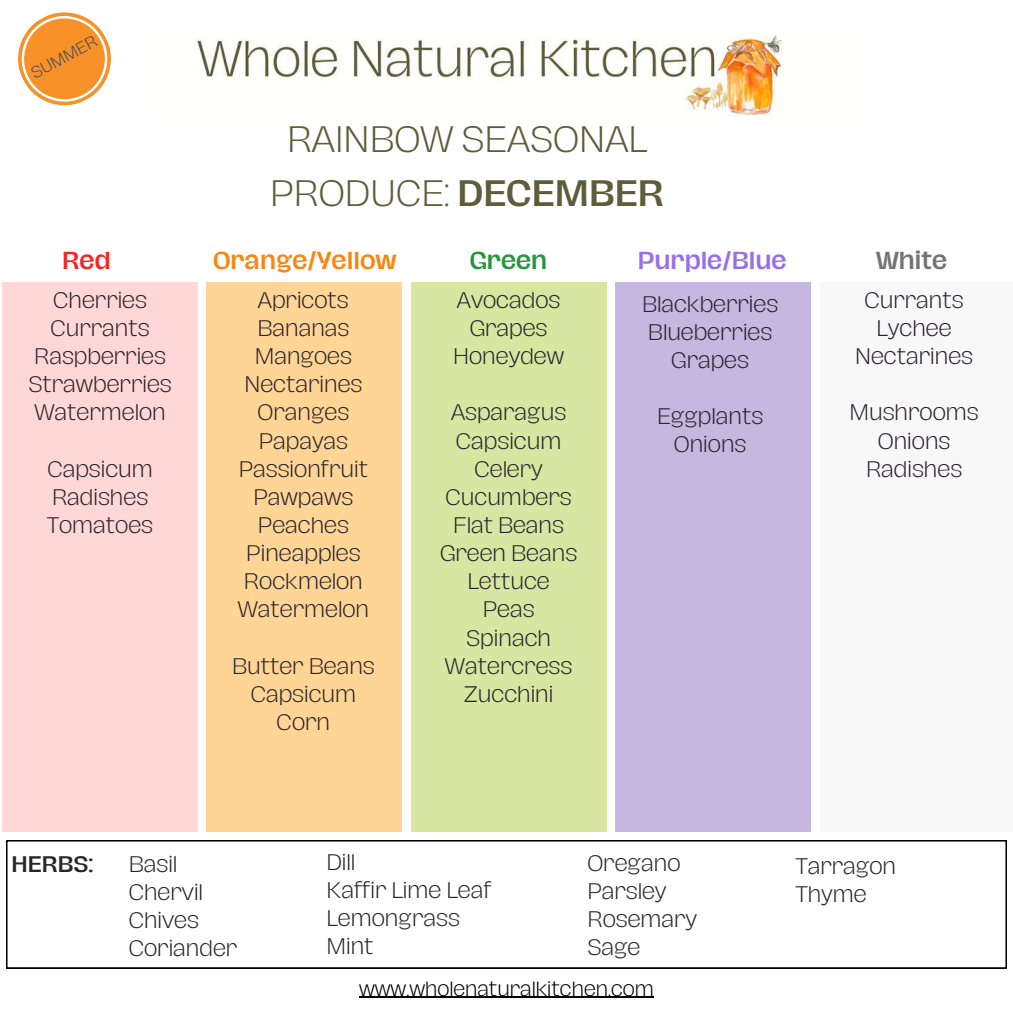
<style>
.page{position:relative;width:1013px;height:1013px;background:#fff}
.page>*{position:absolute;margin:0;border:0;box-sizing:border-box;transform-origin:0 0}
.t1{font:300 33.75px/54.4px "Hagrid";color:#5f5c39;text-align:center}
.t2{font:500 22.5px "Hagrid";color:#f68712}
.t3{font:500 22.5px "Hagrid";color:#986eeb}
.t4{font:500 22.5px "Hagrid";color:#27963c}
.t5{font:500 22.5px "Hagrid";color:#737373}
.t6{font:500 22.5px "Hagrid";color:#f62525}
.t7{font:300 20.62px/28.1px "Hagrid";color:#29242c;text-align:center}
.t8{font:500 20.62px "Hagrid";color:#29242c}
.t9{font:300 18.75px "Hagrid";color:#000}
.t10{font:300 15.12px "Hagrid";color:#3a4a66}
.s1{font-weight:500}
</style>
<div class="page">
<img style="left:196px;top:35px;width:587px;height:81px">
<div style="left:2px;top:282px;width:195px;height:550px;background:#ffd7d7"></div>
<div style="left:207px;top:282px;width:195px;height:550px;background:#ffd596"></div>
<div style="left:411px;top:282px;width:195px;height:550px;background:#d8e6a1"></div>
<div style="left:615px;top:282px;width:195px;height:550px;background:#c5b7df"></div>
<div style="left:820px;top:282px;width:192px;height:550px;background:#f8f8f8"></div>
<svg style="left:18px;top:12px;width:93px;height:94px"></svg>
<svg style="left:7px;top:840px;width:999px;height:128px"></svg>
<hr style="left:359px;top:996px;width:295px;height:2px;background:#000">
<p class="t10" style="left:28px;top:66px;width:74px;rotate:-28deg">SUMMER</p>
<h1 class="t1" style="left:270px;top:113px;width:395px">RAINBOW SEASONAL<br>PRODUCE: <span class="s1">DECEMBER</span></h1>
<p class="t6" style="left:62px;top:248px;width:50px">Red</p>
<p class="t2" style="left:213px;top:248px;width:185px">Orange/Yellow</p>
<p class="t4" style="left:470px;top:248px;width:79px">Green</p>
<p class="t3" style="left:637px;top:248px;width:150px">Purple/Blue</p>
<p class="t5" style="left:876px;top:248px;width:73px">White</p>
<p class="t7" style="left:453px;top:287px;width:112px">Avocados<br>Grapes<br>Honeydew</p>
<p class="t7" style="left:440px;top:399px;width:139px">Asparagus<br>Capsicum<br>Celery<br>Cucumbers<br>Flat Beans<br>Green Beans<br>Lettuce<br>Peas<br>Spinach<br>Watercress<br>Zucchini</p>
<p class="t7" style="left:28px;top:287px;width:145px">Cherries<br>Currants<br>Raspberries<br>Strawberries<br>Watermelon</p>
<p class="t7" style="left:47px;top:455px;width:107px;text-align:left">Capsicum<br>Radishes<br>Tomatoes</p>
<p class="t7" style="left:238px;top:287px;width:133px">Apricots<br>Bananas<br>Mangoes<br>Nectarines<br>Oranges<br>Papayas<br>Passionfruit<br>Pawpaws<br>Peaches<br>Pineapples<br>Rockmelon<br>Watermelon</p>
<p class="t7" style="left:232px;top:652px;width:144px">Butter Beans<br>Capsicum<br>Corn</p>
<p class="t7" style="left:855px;top:287px;width:119px">Currants<br>Lychee<br>Nectarines</p>
<p class="t7" style="left:849px;top:399px;width:131px">Mushrooms<br>Onions<br>Radishes</p>
<p class="t7" style="left:642px;top:290px;width:138px">Blackberries<br>Blueberries<br>Grapes</p>
<p class="t7" style="left:657px;top:403px;width:108px">Eggplants<br>Onions</p>
<p class="t8" style="left:11px;top:852px;width:83px">HERBS:</p>
<p class="t7" style="left:129px;top:850px;width:110px;text-align:left">Basil<br>Chervil<br>Chives<br>Coriander</p>
<p class="t7" style="left:326px;top:848px;width:167px;text-align:left">Dill<br>Kaffir Lime Leaf<br>Lemongrass<br>Mint</p>
<p class="t7" style="left:587px;top:849px;width:111px;text-align:left">Oregano<br>Parsley<br>Rosemary<br>Sage</p>
<p class="t7" style="left:795px;top:852px;width:102px;text-align:left">Tarragon<br>Thyme</p>
<p class="t9" style="left:359px;top:978px;width:296px">www.wholenaturalkitchen.com</p>
</div>
